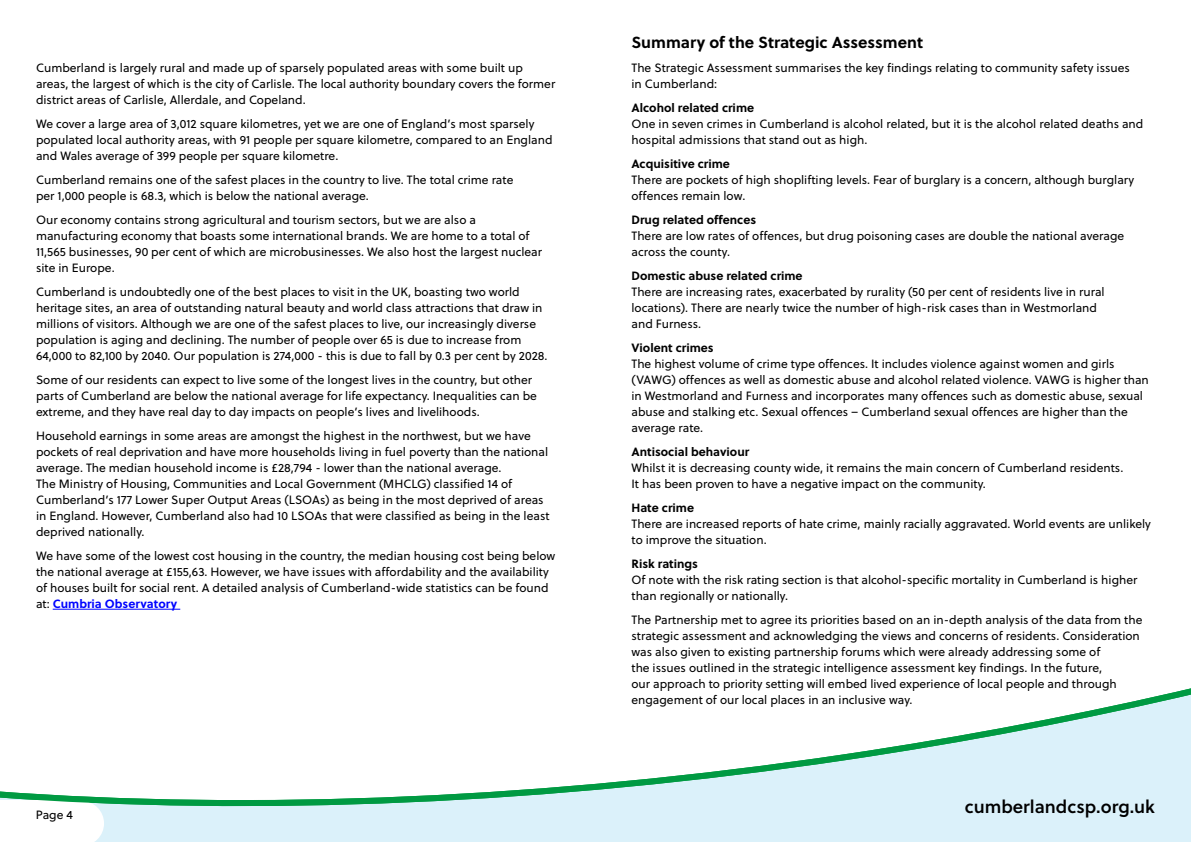
<style>
.page{position:relative;width:1191px;height:842px;background:#fff}
.page>*{position:absolute;margin:0;border:0;box-sizing:border-box;transform-origin:0 0}
.t1{font:18px "Soleil Sb";color:#000}
.t2{font:700 16px "Soleil";color:#000}
.t3{font:12px/16px "Soleil";color:#000}
.s1{font-weight:700;color:#0004ff}
.s2{font-weight:700}
</style>
<div class="page">
<hr style="left:53px;top:609px;width:127px;height:1px;background:#0004ff">
<svg style="left:0;top:688px;width:1191px;height:154px"></svg>
<p class="t3" style="left:36px;top:59px;width:521px">Cumberland is largely rural and made up of sparsely populated areas with some built up areas, the largest of which is the city of Carlisle. The local authority boundary covers the former district areas of Carlisle, Allerdale, and Copeland.</p>
<p class="t3" style="left:36px;top:115px;width:518px">We cover a large area of 3,012 square kilometres, yet we are one of England’s most sparsely populated local authority areas, with 91 people per square kilometre, compared to an England and Wales average of 399 people per square kilometre.</p>
<p class="t3" style="left:36px;top:171px;width:479px">Cumberland remains one of the safest places in the country to live. The total crime rate per 1,000 people is 68.3, which is below the national average.</p>
<p class="t3" style="left:36px;top:211px;width:507px">Our economy contains strong agricultural and tourism sectors, but we are also a manufacturing economy that boasts some international brands. We are home to a total of 11,565 businesses, 90 per cent of which are microbusinesses. We also host the largest nuclear site in Europe.</p>
<p class="t3" style="left:36px;top:283px;width:513px">Cumberland is undoubtedly one of the best places to visit in the UK, boasting two world heritage sites, an area of outstanding natural beauty and world class atractions that draw in millions of visitors. Although we are one of the safest places to live, our increasingly diverse population is aging and declining. The number of people over 65 is due to increase from 64,000 to 82,100 by 2040. Our population is 274,000 - this is due to fall by 0.3 per cent by 2028.</p>
<p class="t3" style="left:36px;top:371px;width:502px">Some of our residents can expect to live some of the longest lives in the country, but other parts of Cumberland are below the national average for life expectancy. Inequalities can be extreme, and they have real day to day impacts on people’s lives and livelihoods.</p>
<p class="t3" style="left:36px;top:427px;width:515px">Household earnings in some areas are amongst the highest in the northwest, but we have pockets of real deprivation and have more households living in fuel poverty than the national average. The median household income is £28,794 - lower than the national average.<br>The Ministry of Housing, Communities and Local Government (MHCLG) classifed 14 of Cumberland’s 177 Lower Super Output Areas (LSOAs) as being in the most deprived of areas in England. However, Cumberland also had 10 LSOAs that were classifed as being in the least deprived nationally.</p>
<p class="t3" style="left:36px;top:547px;width:521px">We have some of the lowest cost housing in the country, the median housing cost being below the national average at £155,63. However, we have issues with afordability and the availability of houses built for social rent. A detailed analysis of Cumberland-wide statistics can be found at: <span class="s1">Cumbria Observatory</span></p>
<p class="t3" style="left:36px;top:806px;width:39px">Page 4</p>
<h1 class="t2" style="left:631px;top:30px;width:293px">Summary of the Strategic Assessment</h1>
<p class="t3" style="left:631px;top:59px;width:500px">The Strategic Assessment summarises the key fndings relating to community safety issues in Cumberland:</p>
<p class="t3" style="left:631px;top:99px;width:513px"><span class="s2">Alcohol related crime<br></span>One in seven crimes in Cumberland is alcohol related, but it is the alcohol related deaths and hospital admissions that stand out as high.</p>
<p class="t3" style="left:631px;top:155px;width:504px"><span class="s2">Acquisitive crime<br></span>There are pockets of high shoplifing levels. Fear of burglary is a concern, although burglary ofences remain low.</p>
<p class="t3" style="left:631px;top:211px;width:494px"><span class="s2">Drug related ofences<br></span>There are low rates of ofences, but drug poisoning cases are double the national average across the county.</p>
<p class="t3" style="left:631px;top:267px;width:475px"><span class="s2">Domestic abuse related crime<br></span>There are increasing rates, exacerbated by rurality (50 per cent of residents live in rural locations). There are nearly twice the number of high-risk cases than in Westmorland and Furness.</p>
<p class="t3" style="left:631px;top:339px;width:519px"><span class="s2">Violent crimes<br></span>The highest volume of crime type ofences. It includes violence against women and girls (VAWG) ofences as well as domestic abuse and alcohol related violence. VAWG is higher than in Westmorland and Furness and incorporates many ofences such as domestic abuse, sexual abuse and stalking etc. Sexual ofences – Cumberland sexual ofences are higher than the average rate.</p>
<p class="t3" style="left:631px;top:443px;width:493px"><span class="s2">Antisocial behaviour<br></span>Whilst it is decreasing county wide, it remains the main concern of Cumberland residents.<br>It has been proven to have a negative impact on the community.</p>
<p class="t3" style="left:631px;top:499px;width:521px"><span class="s2">Hate crime<br></span>There are increased reports of hate crime, mainly racially aggravated. World events are unlikely to improve the situation.</p>
<p class="t3" style="left:631px;top:555px;width:507px"><span class="s2">Risk ratings<br></span>Of note with the risk rating section is that alcohol-specifc mortality in Cumberland is higher than regionally or nationally.</p>
<p class="t3" style="left:631px;top:611px;width:512px">The Partnership met to agree its priorities based on an in-depth analysis of the data from the strategic assessment and acknowledging the views and concerns of residents. Consideration was also given to existing partnership forums which were already addressing some of<br>the issues outlined in the strategic intelligence assessment key fndings. In the future,<br>our approach to priority seting will embed lived experience of local people and through engagement of our local places in an inclusive way.</p>
<p class="t1" style="left:964px;top:793px;width:192px">cumberlandcsp.org.uk</p>
</div>
